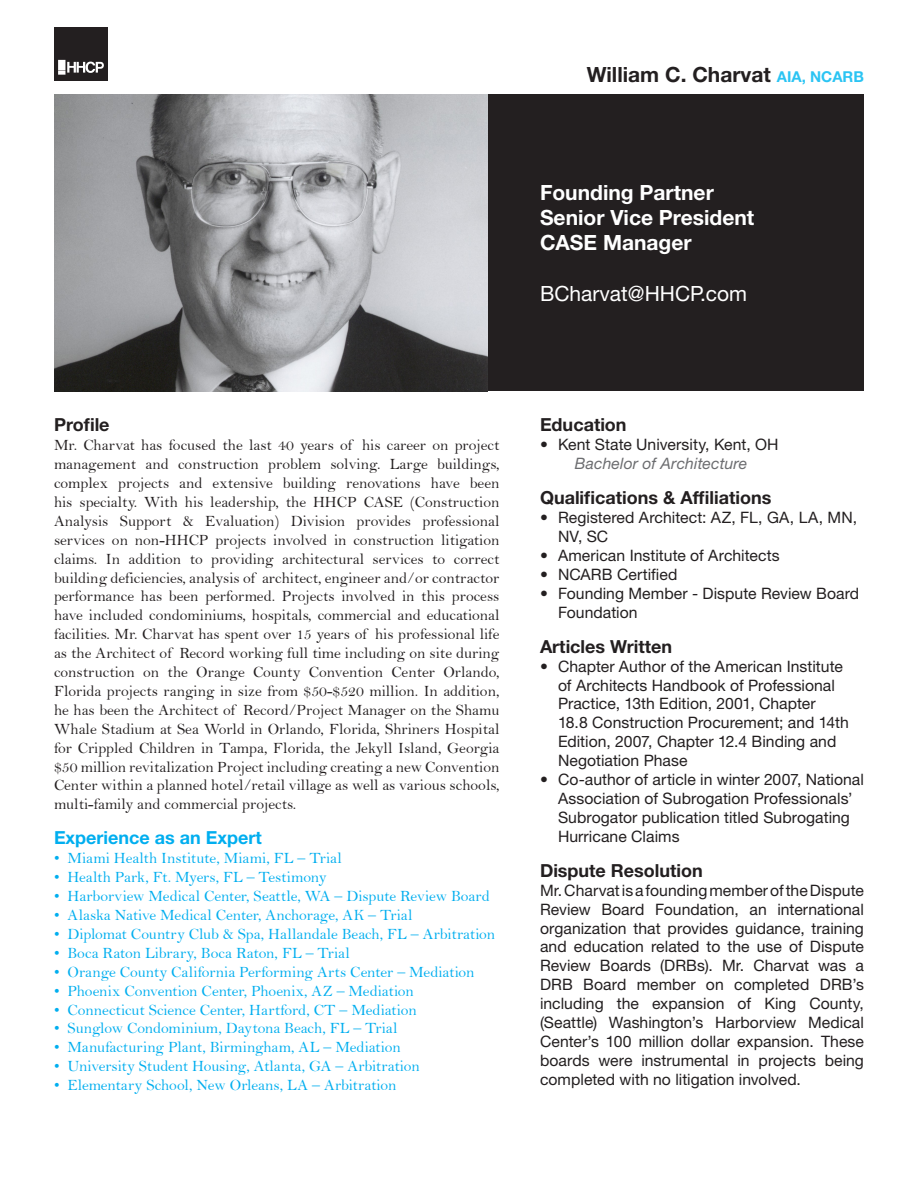
<style>
.page{position:relative;width:918px;height:1188px;background:#fff}
.page>*{position:absolute;margin:0;border:0;box-sizing:border-box;transform-origin:0 0}
.Resume_Titles{font:700 21px "Helvetica Neue LT Std";color:#fff}
.Resume_Name{font:700 21px "Helvetica Neue LT Std";color:#231f20}
.Resume_Email{font:21px "Helvetica Neue LT Std";color:#fff}
.Resume_Section_Heade{font:700 18px "Helvetica Neue LT Std";color:#231f20}
.Bullet_Style_2{font:700 18px "Helvetica Neue LT Std";color:#231f20}
.Bullet_Style_2-2{font:700 18px "Helvetica Neue LT Std";color:#00aeef}
.t1{font:15.75px/18.9px "Bell";color:#231f20;text-align:justify}
.Indented_Projects{font:15.75px/18.9px "Helvetica Neue LT Std";color:#231f20}
.t2{font:15.75px "Bell";letter-spacing:-.005em;color:#00aeef}
.Indented_Projects-2{font:italic 15.75px "Helvetica Neue LT Std";letter-spacing:.01em;color:#6c6d70}
.s1{font-size:15px;color:#2bc4f3}
</style>
<div class="page">
<svg style="left:54px;top:27px;width:54px;height:54px"></svg>
<div style="left:486px;top:94px;width:378px;height:298px;background:#231f20"></div>
<img style="left:54px;top:94px;width:434px;height:298px">
<p class="Resume_Name" style="left:587px;top:62px;width:279px">William C. Charvat <span class="s1">AIA, NCARB</span></p>
<p class="Resume_Titles" style="left:540px;top:180px;width:175px">Founding Partner</p>
<p class="Resume_Titles" style="left:540px;top:205px;width:216px">Senior Vice President</p>
<p class="Resume_Titles" style="left:540px;top:230px;width:153px">CASE Manager</p>
<p class="Resume_Email" style="left:540px;top:281px;width:209px">BCharvat@HHCP.com</p>
<p class="Resume_Section_Heade" style="left:54px;top:414px;width:57px">Profile</p>
<p class="t1" style="left:54px;top:436px;width:447px">Mr. Charvat has focused the last 40 years of his career on project management and construction problem solving. Large buildings, complex projects and extensive building renovations have been his specialty. With his leadership, the HHCP CASE (Construction Analysis Support &amp; Evaluation) Division provides professional services on non-HHCP projects involved in construction litigation claims. In addition to providing architectural services to correct building deficiencies, analysis of architect, engineer and/or contractor performance has been performed. Projects involved in this process have included condominiums, hospitals, commercial and educational facilities. Mr. Charvat has spent over 15 years of his professional life as the Architect of Record working full time including on site during construction on the Orange County Convention Center Orlando, Florida projects ranging in size from $50-$520 million. In addition, he has been the Architect of Record/Project Manager on the Shamu Whale Stadium at Sea World in Orlando, Florida, Shriners Hospital for Crippled Children in Tampa, Florida, the Jekyll Island, Georgia $50 million revitalization Project including creating a new Convention Center within a planned hotel/retail village as well as various schools, multi-family and commercial projects.</p>
<p class="Bullet_Style_2-2" style="left:54px;top:827px;width:209px">Experience as an Expert</p>
<p class="t2" style="left:54px;top:849px;width:289px">• Miami Health Institute, Miami, FL – Trial</p>
<p class="t2" style="left:54px;top:868px;width:274px">• Health Park, Ft. Myers, FL – Testimony</p>
<p class="t2" style="left:54px;top:887px;width:437px">• Harborview Medical Center, Seattle, WA – Dispute Review Board</p>
<p class="t2" style="left:54px;top:906px;width:360px">• Alaska Native Medical Center, Anchorage, AK – Trial</p>
<p class="t2" style="left:54px;top:925px;width:443px">• Diplomat Country Club &amp; Spa, Hallandale Beach, FL – Arbitration</p>
<p class="t2" style="left:54px;top:943px;width:297px">• Boca Raton Library, Boca Raton, FL – Trial</p>
<p class="t2" style="left:54px;top:962px;width:422px">• Orange County California Performing Arts Center – Mediation</p>
<p class="t2" style="left:54px;top:981px;width:361px">• Phoenix Convention Center, Phoenix, AZ – Mediation</p>
<p class="t2" style="left:54px;top:1000px;width:364px">• Connecticut Science Center, Hartford, CT – Mediation</p>
<p class="t2" style="left:54px;top:1019px;width:345px">• Sunglow Condominium, Daytona Beach, FL – Trial</p>
<p class="t2" style="left:54px;top:1038px;width:348px">• Manufacturing Plant, Birmingham, AL – Mediation</p>
<p class="t2" style="left:54px;top:1057px;width:367px">• University Student Housing, Atlanta, GA – Arbitration</p>
<p class="t2" style="left:54px;top:1076px;width:344px">• Elementary School, New Orleans, LA – Arbitration</p>
<p class="Resume_Section_Heade" style="left:540px;top:414px;width:88px">Education</p>
<p class="Indented_Projects" style="left:540px;top:435px;width:240px">• Kent State University, Kent, OH</p>
<p class="Indented_Projects-2" style="left:575px;top:454px;width:174px">Bachelor of Architecture</p>
<p class="Bullet_Style_2" style="left:540px;top:487px;width:233px">Qualifications &amp; Affiliations</p>
<p class="Indented_Projects" style="left:558px;top:508px;width:301px;text-indent:-18px">• Registered Architect: AZ, FL, GA, LA, MN,<br>NV, SC</p>
<p class="Indented_Projects" style="left:540px;top:546px;width:241px">• American Institute of Architects</p>
<p class="Indented_Projects" style="left:540px;top:565px;width:139px">• NCARB Certified</p>
<p class="Indented_Projects" style="left:558px;top:583px;width:303px;text-indent:-18px">• Founding Member - Dispute Review Board<br>Foundation</p>
<p class="Resume_Section_Heade" style="left:540px;top:635px;width:134px">Articles Written</p>
<p class="Indented_Projects" style="left:558px;top:656px;width:292px;text-indent:-18px">• Chapter Author of the American Institute of Architects Handbook of Professional Practice, 13th Edition, 2001, Chapter 18.8 Construction Procurement; and 14th Edition, 2007, Chapter 12.4 Binding and Negotiation Phase</p>
<p class="Indented_Projects" style="left:558px;top:770px;width:308px;text-indent:-18px">• Co-author of article in winter 2007, National Association of Subrogation Professionals’ Subrogator publication titled Subrogating Hurricane Claims</p>
<p class="Resume_Section_Heade" style="left:540px;top:859px;width:164px">Dispute Resolution</p>
<p class="Indented_Projects" style="left:540px;top:880px;width:326px;text-align:justify">Mr. Charvat is a founding member of the Dispute Review Board Foundation, an international organization that provides guidance, training and education related to the use of Dispute Review Boards (DRBs). Mr. Charvat was a DRB Board member on completed DRB’s including the expansion of King County, (Seattle) Washington’s Harborview Medical Center’s 100 million dollar expansion. These boards were instrumental in projects being completed with no litigation involved.</p>
</div>
